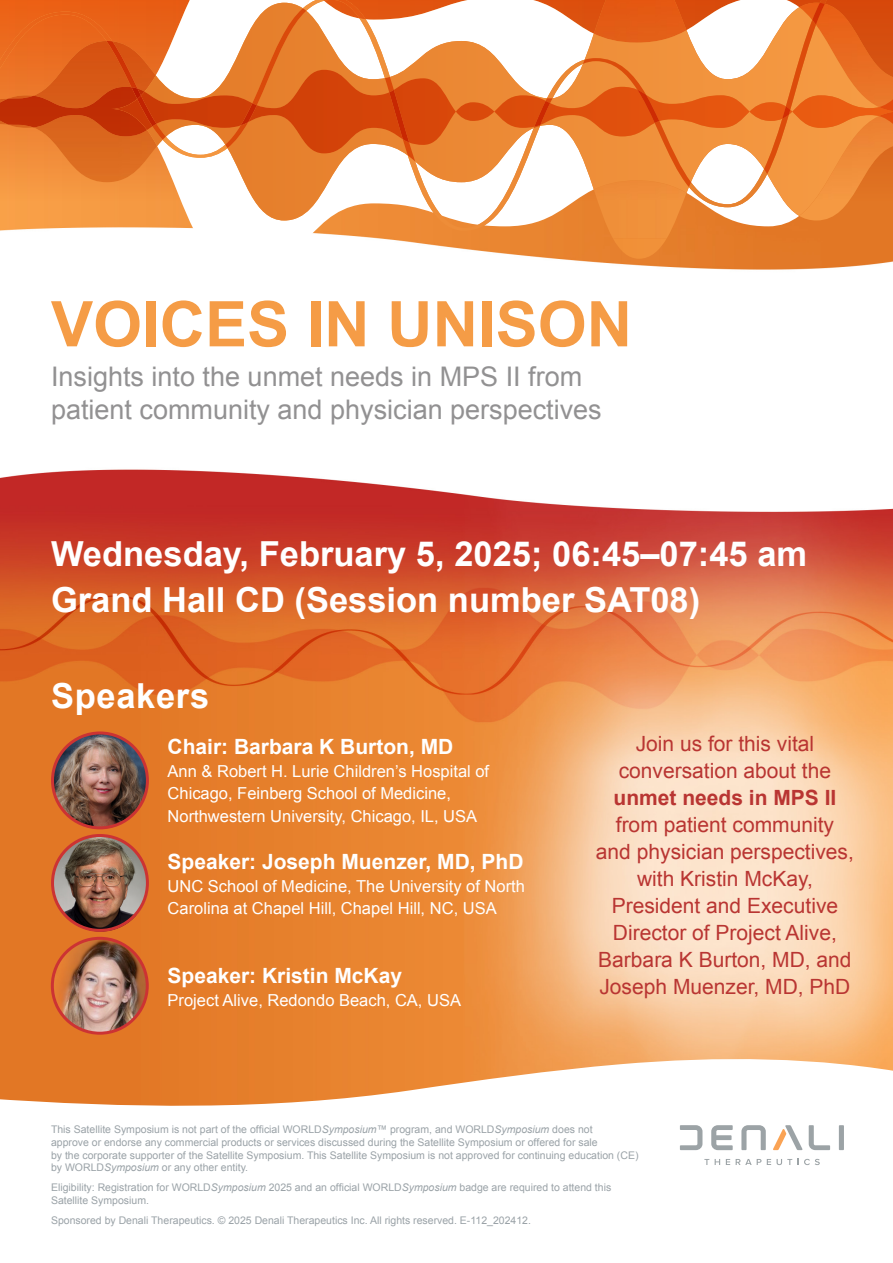
<style>
.page{position:relative;width:893px;height:1263px;background:#fff}
.page>*{position:absolute;margin:0;border:0;box-sizing:border-box;transform-origin:0 0}
.t1{font:700 63px "Arial";color:#f59c46}
.t2{font:700 34.5px "Arial";color:#fff}
.t3{font:700 34.5px "Arial";letter-spacing:.02em;color:#fff}
.t4{font:27px/32.4px "Arial";color:#929192}
.t5{font:21px/27px "Arial";color:#b93532;text-align:center}
.t6{font:700 21px "Arial";color:#fff}
.t7{font:16.5px/22.5px "Arial";color:#fff}
.t8{font:10.5px/12.6px "Arial";color:#9aa2a7}
.s1{font-weight:700}
.s2{font-style:italic}
</style>
<div class="page">
<img style="left:0;top:238px;width:893px;height:818px">
<svg style="left:0;top:1056px;width:893px;height:110px"></svg>
<img style="left:0;top:0;width:893px;height:238px">
<svg style="left:192px;top:238px;width:121px;height:25px"></svg>
<img style="left:156px;top:0;width:643px;height:238px">
<svg style="left:613px;top:238px;width:54px;height:21px"></svg>
<img style="left:144px;top:3px;width:735px;height:217px">
<svg style="left:820px;top:0;width:7px;height:4px"></svg>
<img style="left:812px;top:3px;width:13px;height:22px">
<img style="left:786px;top:20px;width:30px;height:67px">
<img style="left:303px;top:0;width:87px;height:8px">
<img style="left:252px;top:8px;width:142px;height:62px">
<img style="left:0;top:12px;width:112px;height:57px">
<img style="left:106px;top:41px;width:32px;height:46px">
<img style="left:546px;top:58px;width:100px;height:29px">
<img style="left:689px;top:187px;width:78px;height:20px">
<img style="left:655px;top:142px;width:134px;height:45px">
<img style="left:163px;top:148px;width:64px;height:10px">
<img style="left:152px;top:142px;width:96px;height:6px">
<img style="left:434px;top:225px;width:50px;height:6px">
<img style="left:408px;top:161px;width:132px;height:64px">
<img style="left:403px;top:142px;width:137px;height:19px">
<img style="left:248px;top:70px;width:208px;height:83px">
<img style="left:540px;top:87px;width:353px;height:49px">
<img style="left:0;top:87px;width:147px;height:49px">
<img style="left:111px;top:99px;width:26px;height:31px">
<svg style="left:131px;top:87px;width:13px;height:12px"></svg>
<img style="left:137px;top:90px;width:653px;height:52px">
<svg style="left:680px;top:1125px;width:22px;height:25px"></svg>
<svg style="left:741px;top:1125px;width:25px;height:25px"></svg>
<svg style="left:711px;top:1125px;width:22px;height:25px"></svg>
<svg style="left:773px;top:1125px;width:30px;height:25px"></svg>
<svg style="left:809px;top:1125px;width:21px;height:25px"></svg>
<div style="left:839px;top:1125px;width:5px;height:25px;background:#9ca3a6"></div>
<svg style="left:704px;top:1159px;width:5px;height:6px"></svg>
<svg style="left:715px;top:1159px;width:5px;height:6px"></svg>
<svg style="left:726px;top:1159px;width:4px;height:6px"></svg>
<svg style="left:736px;top:1159px;width:25px;height:6px"></svg>
<svg style="left:767px;top:1159px;width:4px;height:6px"></svg>
<svg style="left:777px;top:1159px;width:43px;height:6px"></svg>
<img style="left:51px;top:731px;width:98px;height:304px">
<p class="t1" style="left:51px;top:283px;width:583px">VOICES IN UNISON</p>
<p class="t4" style="left:51px;top:361px;width:552px">Insights into the unmet needs in MPS II from patient community and physician perspectives</p>
<p class="t2" style="left:51px;top:531px;width:758px">Wednesday, February 5, 2025; 06:45–07:45 am</p>
<p class="t2" style="left:51px;top:577px;width:651px">Grand Hall CD (Session number SAT08)</p>
<p class="t3" style="left:51px;top:673px;width:160px">Speakers</p>
<p class="t6" style="left:168px;top:733px;width:287px">Chair: Barbara K Burton, MD</p>
<p class="t7" style="left:168px;top:760px;width:323px">Ann &amp; Robert H. Lurie Children’s Hospital of<br>Chicago, Feinberg School of Medicine,<br>Northwestern University, Chicago, IL, USA</p>
<p class="t6" style="left:168px;top:848px;width:357px">Speaker: Joseph Muenzer, MD, PhD</p>
<p class="t7" style="left:168px;top:875px;width:359px">UNC School of Medicine, The University of North<br>Carolina at Chapel Hill, Chapel Hill, NC, USA</p>
<p class="t6" style="left:168px;top:962px;width:236px">Speaker: Kristin McKay</p>
<p class="t7" style="left:168px;top:989px;width:295px">Project Alive, Redondo Beach, CA, USA</p>
<p class="t5" style="left:596px;top:730px;width:259px">Join us for this vital conversation about the <span class="s1">unmet needs in MPS II </span>from patient community and physician perspectives, with Kristin McKay,<br>President and Executive<br>Director of Project Alive,<br>Barbara K Burton, MD, and<br>Joseph Muenzer, MD, PhD</p>
<p class="t8" style="left:51px;top:1123px;width:589px">This Satellite Symposium is not part of the official WORLD<span class="s2">Symposium</span>™ program, and WORLD<span class="s2">Symposium</span> does not<br>approve or endorse any commercial products or services discussed during the Satellite Symposium or offered for sale<br>by the corporate supporter of the Satellite Symposium. This Satellite Symposium is not approved for continuing education (CE) by WORLD<span class="s2">Symposium</span> or any other entity.</p>
<p class="t8" style="left:51px;top:1181px;width:562px">Eligibility: Registration for WORLD<span class="s2">Symposium</span> 2025 and an official WORLD<span class="s2">Symposium</span> badge are required to attend this<br>Satellite Symposium.</p>
<p class="t8" style="left:51px;top:1214px;width:481px">Sponsored by Denali Therapeutics. © 2025 Denali Therapeutics Inc. All rights reserved. E-112_202412.</p>
</div>
